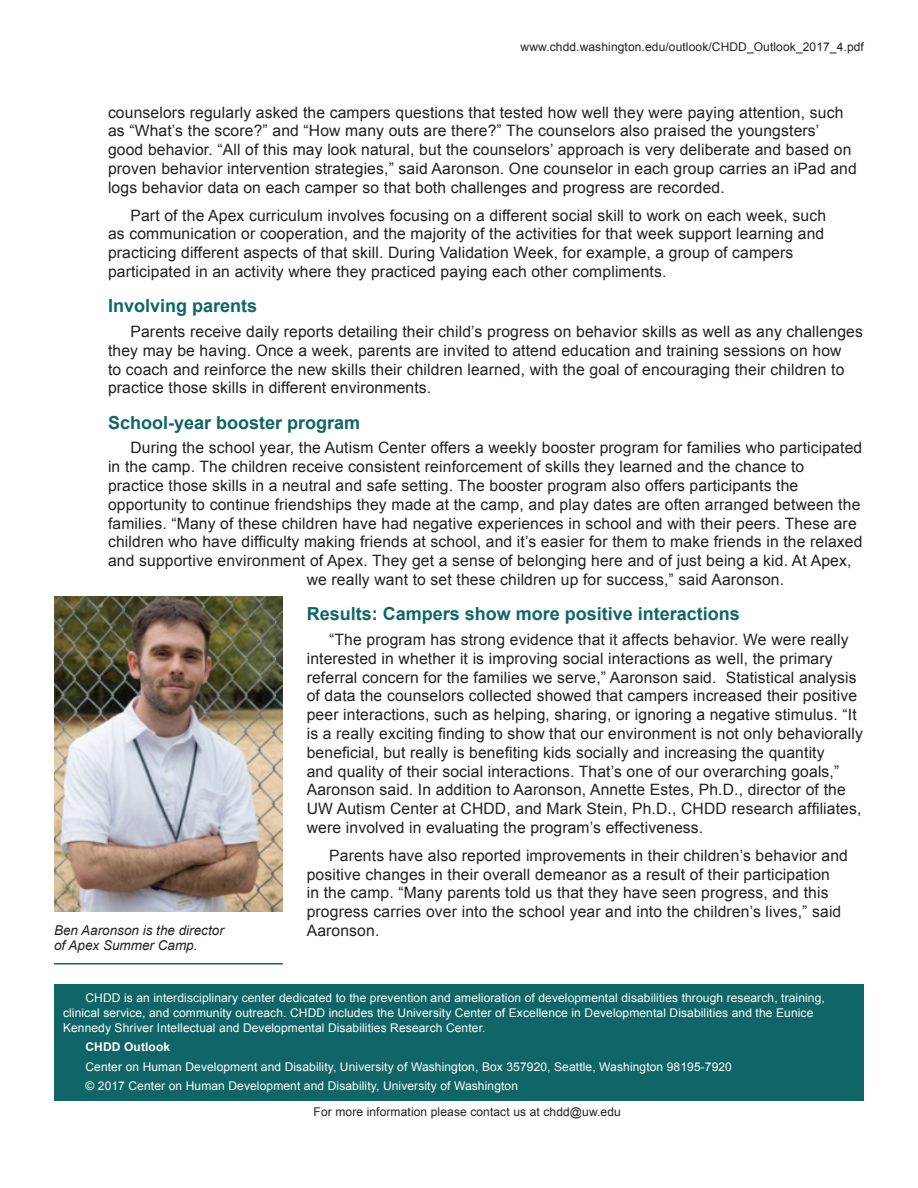
<style>
.page{position:relative;width:918px;height:1188px;background:#fff}
.page>*{position:absolute;margin:0;border:0;box-sizing:border-box;transform-origin:0 0}
.t1{font:700 18px "Arial";color:#106666}
.t2{font:15.6px/18.8px "Arial";letter-spacing:.01em;color:#231f20}
.t3{font:italic 13.5px "Arial";color:#231f20}
.t4{font:12px/15px "Arial";letter-spacing:.01em;color:#fff}
.t5{font:12px "Arial";letter-spacing:.01em;color:#231f20}
.t6{font:700 12px "Arial";letter-spacing:.01em;color:#fff}
</style>
<div class="page">
<div style="left:54px;top:984px;width:810px;height:117px;background:#106666"></div>
<img style="left:54px;top:597px;width:229px;height:315px">
<hr style="left:54px;top:963px;width:229px;height:2px;background:#106666">
<p class="t5" style="left:521px;top:39px;width:345px">www.chdd.washington.edu/outlook/CHDD_Outlook_2017_4.pdf</p>
<p class="t2" style="left:108px;top:103px;width:750px">counselors regularly asked the campers questions that tested how well they were paying attention, such as “What’s the score?” and “How many outs are there?” The counselors also praised the youngsters’ good behavior. “All of this may look natural, but the counselors’ approach is very deliberate and based on proven behavior intervention strategies,” said Aaronson. One counselor in each group carries an iPad and logs behavior data on each camper so that both challenges and progress are recorded.</p>
<p class="t2" style="left:108px;top:206px;width:720px;text-indent:22px">Part of the Apex curriculum involves focusing on a different social skill to work on each week, such as communication or cooperation, and the majority of the activities for that week support learning and practicing different aspects of that skill. During Validation Week, for example, a group of campers participated in an activity where they practiced paying each other compliments.</p>
<p class="t1" style="left:108px;top:294px;width:151px">Involving parents</p>
<p class="t2" style="left:108px;top:322px;width:756px;text-indent:22px">Parents receive daily reports detailing their child’s progress on behavior skills as well as any challenges they may be having. Once a week, parents are invited to attend education and training sessions on how<br>to coach and reinforce the new skills their children learned, with the goal of encouraging their children to practice those skills in different environments.</p>
<p class="t1" style="left:108px;top:410px;width:254px">School-year booster program</p>
<p class="t2" style="left:130px;top:439px;width:733px">During the school year, the Autism Center offers a weekly booster program for families who participated</p>
<p class="t2" style="left:108px;top:457px;width:698px">in the camp. The children receive consistent reinforcement of skills they learned and the chance to</p>
<p class="t2" style="left:108px;top:476px;width:692px">practice those skills in a neutral and safe setting. The booster program also offers participants the</p>
<p class="t2" style="left:108px;top:495px;width:754px">opportunity to continue friendships they made at the camp, and play dates are often arranged between the</p>
<p class="t2" style="left:108px;top:514px;width:750px">families. “Many of these children have had negative experiences in school and with their peers. These are</p>
<p class="t2" style="left:108px;top:533px;width:756px">children who have difficulty making friends at school, and it’s easier for them to make friends in the relaxed</p>
<p class="t2" style="left:108px;top:552px;width:745px">and supportive environment of Apex. They get a sense of belonging here and of just being a kid. At Apex,</p>
<p class="t2" style="left:307px;top:570px;width:479px">we really want to set these children up for success,” said Aaronson.</p>
<p class="t1" style="left:307px;top:602px;width:435px">Results: Campers show more positive interactions</p>
<p class="t2" style="left:307px;top:630px;width:558px;text-indent:22px">“The program has strong evidence that it affects behavior. We were really interested in whether it is improving social interactions as well, the primary referral concern for the families we serve,” Aaronson said. Statistical analysis of data the counselors collected showed that campers increased their positive peer interactions, such as helping, sharing, or ignoring a negative stimulus. “It is a really exciting finding to show that our environment is not only behaviorally beneficial, but really is benefiting kids socially and increasing the quantity<br>and quality of their social interactions. That’s one of our overarching goals,” Aaronson said. In addition to Aaronson, Annette Estes, Ph.D., director of the UW Autism Center at CHDD, and Mark Stein, Ph.D., CHDD research affiliates, were involved in evaluating the program’s effectiveness.</p>
<p class="t2" style="left:307px;top:846px;width:543px;text-indent:22px">Parents have also reported improvements in their children’s behavior and positive changes in their overall demeanor as a result of their participation<br>in the camp. “Many parents told us that they have seen progress, and this progress carries over into the school year and into the children’s lives,” said</p>
<p class="t3" style="left:54px;top:921px;width:171px">Ben Aaronson is the director</p>
<p class="t2" style="left:307px;top:921px;width:74px">Aaronson.</p>
<p class="t3" style="left:54px;top:936px;width:145px">of Apex Summer Camp.</p>
<p class="t4" style="left:63px;top:990px;width:763px;text-indent:22px">CHDD is an interdisciplinary center dedicated to the prevention and amelioration of developmental disabilities through research, training, clinical service, and community outreach. CHDD includes the University Center of Excellence in Developmental Disabilities and the Eunice<br>Kennedy Shriver Intellectual and Developmental Disabilities Research Center.</p>
<p class="t6" style="left:86px;top:1039px;width:86px">CHDD Outlook</p>
<p class="t4" style="left:86px;top:1057px;width:648px;line-height:19.5px">Center on Human Development and Disability, University of Washington, Box 357920, Seattle, Washington 98195-7920 © 2017 Center on Human Development and Disability, University of Washington</p>
<p class="t5" style="left:314px;top:1104px;width:309px">For more information please contact us at chdd@uw.edu</p>
</div>
